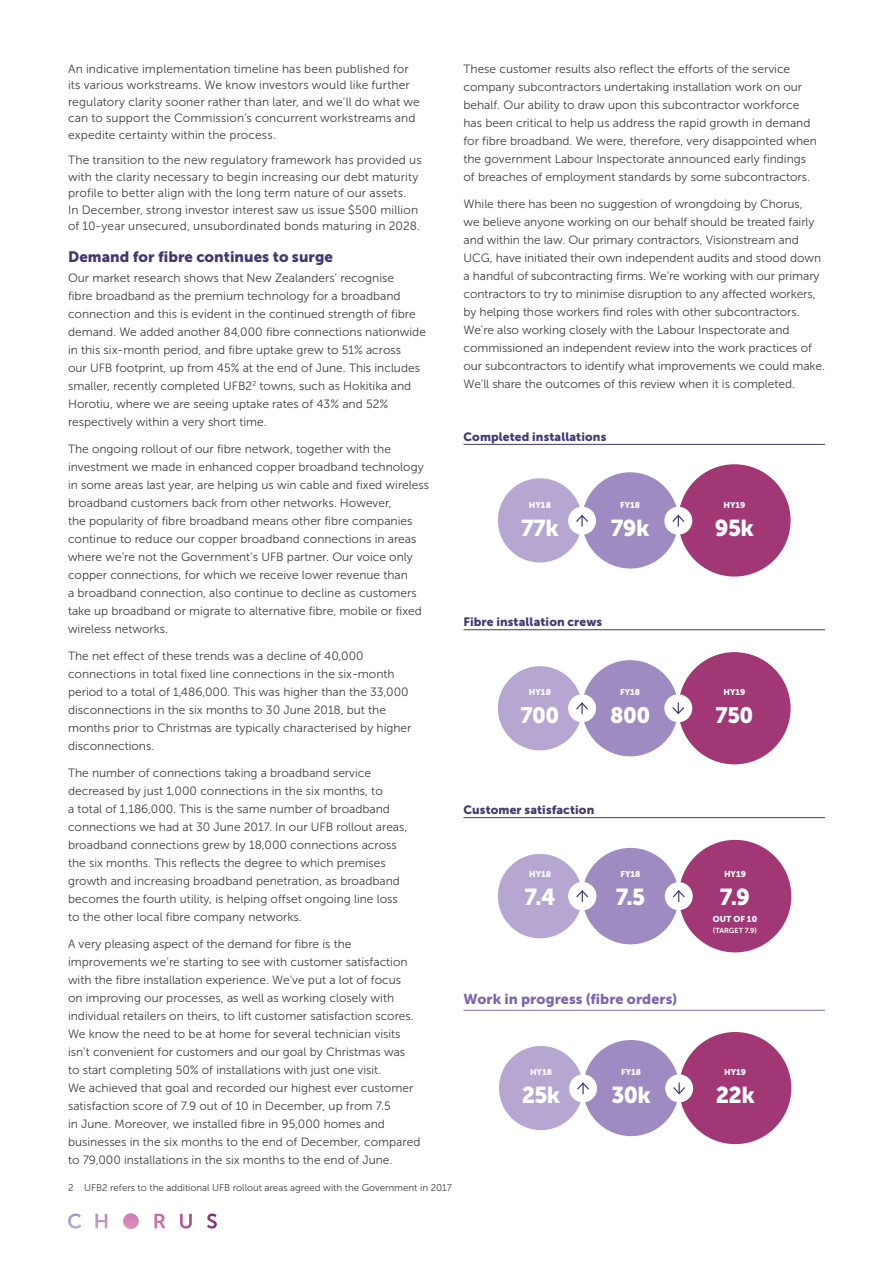
<style>
.page{position:relative;width:893px;height:1263px;background:#fff}
.page>*{position:absolute;margin:0;border:0;box-sizing:border-box;transform-origin:0 0}
.t1{font:22.95px "Museo Sans 900";letter-spacing:-.025em;color:#fff}
.t2{font:22.2px "Museo Sans 900";letter-spacing:-.025em;color:#fff}
.t3{font:15px "Museo Sans 900";letter-spacing:.005em;color:#443871}
.t4{font:14.25px "Museo Sans 900";letter-spacing:.005em;color:#7f67ae}
.t5{font:12px/18px "Museo Sans 300";color:#3e3e3f}
.t6{font:12px "Museo Sans 900";letter-spacing:.01em;color:#443871}
.t7{font:9.75px "Museo Sans 300";letter-spacing:-.005em;color:#3e3e3f}
.t8{font:8.55px "Museo Sans 900";color:#fff}
.t9{font:7.35px "Museo Sans 700";color:#fff}
</style>
<div class="page">
<svg style="left:68px;top:1213px;width:149px;height:16px"></svg>
<hr style="left:463px;top:817px;width:362px;height:1px;background:#443871">
<div style="left:498px;top:854px;width:84px;height:84px;background:#b5a7d1;border-radius:50%"></div>
<div style="left:582px;top:848px;width:97px;height:96px;background:#9e8bc1;border-radius:50%"></div>
<div style="left:679px;top:840px;width:112px;height:112px;background:#a13774;border-radius:50%"></div>
<div style="left:665px;top:882px;width:28px;height:28px;background:#fff;border-radius:50%"></div>
<svg style="left:673px;top:890px;width:12px;height:11px"></svg>
<div style="left:568px;top:882px;width:28px;height:28px;background:#fff;border-radius:50%"></div>
<svg style="left:576px;top:890px;width:13px;height:12px"></svg>
<hr style="left:463px;top:629px;width:362px;height:1px;background:#443871">
<div style="left:498px;top:666px;width:84px;height:84px;background:#b5a7d1;border-radius:50%"></div>
<div style="left:582px;top:660px;width:96px;height:96px;background:#9e8bc1;border-radius:50%"></div>
<div style="left:678px;top:652px;width:113px;height:112px;background:#a13774;border-radius:50%"></div>
<div style="left:568px;top:694px;width:28px;height:28px;background:#fff;border-radius:50%"></div>
<svg style="left:576px;top:702px;width:12px;height:12px"></svg>
<div style="left:664px;top:694px;width:28px;height:28px;background:#fff;border-radius:50%"></div>
<svg style="left:672px;top:703px;width:13px;height:12px"></svg>
<hr style="left:463px;top:1010px;width:362px;height:1px;background:#7f67ae">
<div style="left:499px;top:1046px;width:84px;height:84px;background:#b5a7d1;border-radius:50%"></div>
<div style="left:583px;top:1040px;width:96px;height:96px;background:#9e8bc1;border-radius:50%"></div>
<div style="left:679px;top:1032px;width:112px;height:112px;background:#a13774;border-radius:50%"></div>
<div style="left:665px;top:1074px;width:28px;height:28px;background:#fff;border-radius:50%"></div>
<svg style="left:673px;top:1083px;width:12px;height:12px"></svg>
<div style="left:569px;top:1074px;width:28px;height:28px;background:#fff;border-radius:50%"></div>
<svg style="left:577px;top:1082px;width:12px;height:12px"></svg>
<hr style="left:463px;top:444px;width:362px;height:1px;background:#443871">
<div style="left:498px;top:478px;width:84px;height:84px;background:#b5a7d1;border-radius:50%"></div>
<div style="left:582px;top:472px;width:96px;height:96px;background:#9e8bc1;border-radius:50%"></div>
<div style="left:678px;top:464px;width:113px;height:112px;background:#a13774;border-radius:50%"></div>
<div style="left:664px;top:507px;width:28px;height:28px;background:#fff;border-radius:50%"></div>
<svg style="left:672px;top:514px;width:13px;height:12px"></svg>
<div style="left:568px;top:507px;width:28px;height:28px;background:#fff;border-radius:50%"></div>
<svg style="left:576px;top:514px;width:12px;height:12px"></svg>
<p class="t5" style="left:68px;top:60px;width:353px;line-height:16.5px">An indicative implementation timeline has been published for its various workstreams. We know investors would like further regulatory clarity sooner rather than later, and we’ll do what we can to support the Commission’s concurrent workstreams and expedite certainty within the process.</p>
<p class="t5" style="left:68px;top:152px;width:355px;line-height:16.5px">The transition to the new regulatory framework has provided us with the clarity necessary to begin increasing our debt maturity profile to better align with the long term nature of our assets.<br>In December, strong investor interest saw us issue $500 million of 10-year unsecured, unsubordinated bonds maturing in 2028.</p>
<p class="t3" style="left:68px;top:248px;width:267px">Demand for fibre continues to surge</p>
<p class="t5" style="left:68px;top:269px;width:359px">Our market research shows that New Zealanders’ recognise<br>fibre broadband as the premium technology for a broadband connection and this is evident in the continued strength of fibre demand. We added another 84,000 fibre connections nationwide in this six-month period, and fibre uptake grew to 51% across<br>our UFB footprint, up from 45% at the end of June. This includes smaller, recently completed UFB2<sup>2</sup> towns, such as Hokitika and Horotiu, where we are seeing uptake rates of 43% and 52% respectively within a very short time.</p>
<p class="t5" style="left:68px;top:440px;width:363px">The ongoing rollout of our fibre network, together with the investment we made in enhanced copper broadband technology in some areas last year, are helping us win cable and fixed wireless broadband customers back from other networks. However,<br>the popularity of fibre broadband means other fibre companies continue to reduce our copper broadband connections in areas where we’re not the Government’s UFB partner. Our voice only copper connections, for which we receive lower revenue than<br>a broadband connection, also continue to decline as customers take up broadband or migrate to alternative fibre, mobile or fixed wireless networks.</p>
<p class="t5" style="left:68px;top:647px;width:345px">The net effect of these trends was a decline of 40,000 connections in total fixed line connections in the six-month period to a total of 1,486,000. This was higher than the 33,000 disconnections in the six months to 30 June 2018, but the months prior to Christmas are typically characterised by higher disconnections.</p>
<p class="t5" style="left:68px;top:764px;width:341px">The number of connections taking a broadband service decreased by just 1,000 connections in the six months, to<br>a total of 1,186,000. This is the same number of broadband connections we had at 30 June 2017. In our UFB rollout areas, broadband connections grew by 18,000 connections across the six months. This reflects the degree to which premises growth and increasing broadband penetration, as broadband becomes the fourth utility, is helping offset ongoing line loss to the other local fibre company networks.</p>
<p class="t5" style="left:68px;top:935px;width:354px">A very pleasing aspect of the demand for fibre is the improvements we’re starting to see with customer satisfaction with the fibre installation experience. We’ve put a lot of focus<br>on improving our processes, as well as working closely with individual retailers on theirs, to lift customer satisfaction scores.<br>We know the need to be at home for several technician visits isn’t convenient for customers and our goal by Christmas was<br>to start completing 50% of installations with just one visit.<br>We achieved that goal and recorded our highest ever customer satisfaction score of 7.9 out of 10 in December, up from 7.5<br>in June. Moreover, we installed fibre in 95,000 homes and businesses in the six months to the end of December, compared to 79,000 installations in the six months to the end of June.</p>
<p class="t7" style="left:68px;top:1182px;width:385px">2 UFB2 refers to the additional UFB rollout areas agreed with the Government in 2017</p>
<p class="t5" style="left:463px;top:60px;width:355px">These customer results also reflect the efforts of the service company subcontractors undertaking installation work on our behalf. Our ability to draw upon this subcontractor workforce has been critical to help us address the rapid growth in demand for fibre broadband. We were, therefore, very disappointed when the government Labour Inspectorate announced early findings of breaches of employment standards by some subcontractors.</p>
<p class="t5" style="left:463px;top:195px;width:363px">While there has been no suggestion of wrongdoing by Chorus,<br>we believe anyone working on our behalf should be treated fairly and within the law. Our primary contractors, Visionstream and UCG, have initiated their own independent audits and stood down a handful of subcontracting firms. We’re working with our primary contractors to try to minimise disruption to any affected workers, by helping those workers find roles with other subcontractors.<br>We’re also working closely with the Labour Inspectorate and commissioned an independent review into the work practices of our subcontractors to identify what improvements we could make.<br>We’ll share the outcomes of this review when it is completed.</p>
<p class="t6" style="left:463px;top:430px;width:144px">Completed installations</p>
<p class="t8" style="left:529px;top:500px;width:24px">HY18</p>
<h1 class="t1" style="left:521px;top:514px;width:39px">77k</h1>
<h1 class="t1" style="left:611px;top:514px;width:40px">79k</h1>
<h1 class="t1" style="left:715px;top:514px;width:41px">95k</h1>
<p class="t8" style="left:620px;top:500px;width:22px">FY18</p>
<p class="t8" style="left:723px;top:500px;width:23px">HY19</p>
<p class="t6" style="left:463px;top:615px;width:140px">Fibre installation crews</p>
<p class="t8" style="left:529px;top:687px;width:24px">HY18</p>
<h2 class="t2" style="left:521px;top:702px;width:40px">700</h2>
<h2 class="t2" style="left:610px;top:702px;width:42px">800</h2>
<h2 class="t2" style="left:716px;top:702px;width:39px">750</h2>
<p class="t8" style="left:620px;top:687px;width:22px">FY18</p>
<p class="t8" style="left:723px;top:687px;width:23px">HY19</p>
<p class="t6" style="left:463px;top:803px;width:132px">Customer satisfaction</p>
<p class="t8" style="left:529px;top:869px;width:24px">HY18</p>
<h1 class="t1" style="left:525px;top:884px;width:32px">7.4</h1>
<h1 class="t1" style="left:616px;top:884px;width:31px">7.5</h1>
<h1 class="t1" style="left:720px;top:884px;width:32px">7.9</h1>
<p class="t8" style="left:620px;top:869px;width:22px">FY18</p>
<p class="t8" style="left:724px;top:869px;width:24px">HY19</p>
<p class="t8" style="left:713px;top:914px;width:46px">OUT OF 10</p>
<p class="t9" style="left:713px;top:927px;width:46px">(TARGET 7.9)</p>
<p class="t4" style="left:463px;top:990px;width:215px">Work in progress (fibre orders)</p>
<p class="t8" style="left:530px;top:1067px;width:23px">HY18</p>
<h1 class="t1" style="left:522px;top:1082px;width:40px">25k</h1>
<h1 class="t1" style="left:611px;top:1082px;width:41px">30k</h1>
<h1 class="t1" style="left:716px;top:1082px;width:40px">22k</h1>
<p class="t8" style="left:621px;top:1067px;width:22px">FY18</p>
<p class="t8" style="left:724px;top:1067px;width:23px">HY19</p>
</div>
